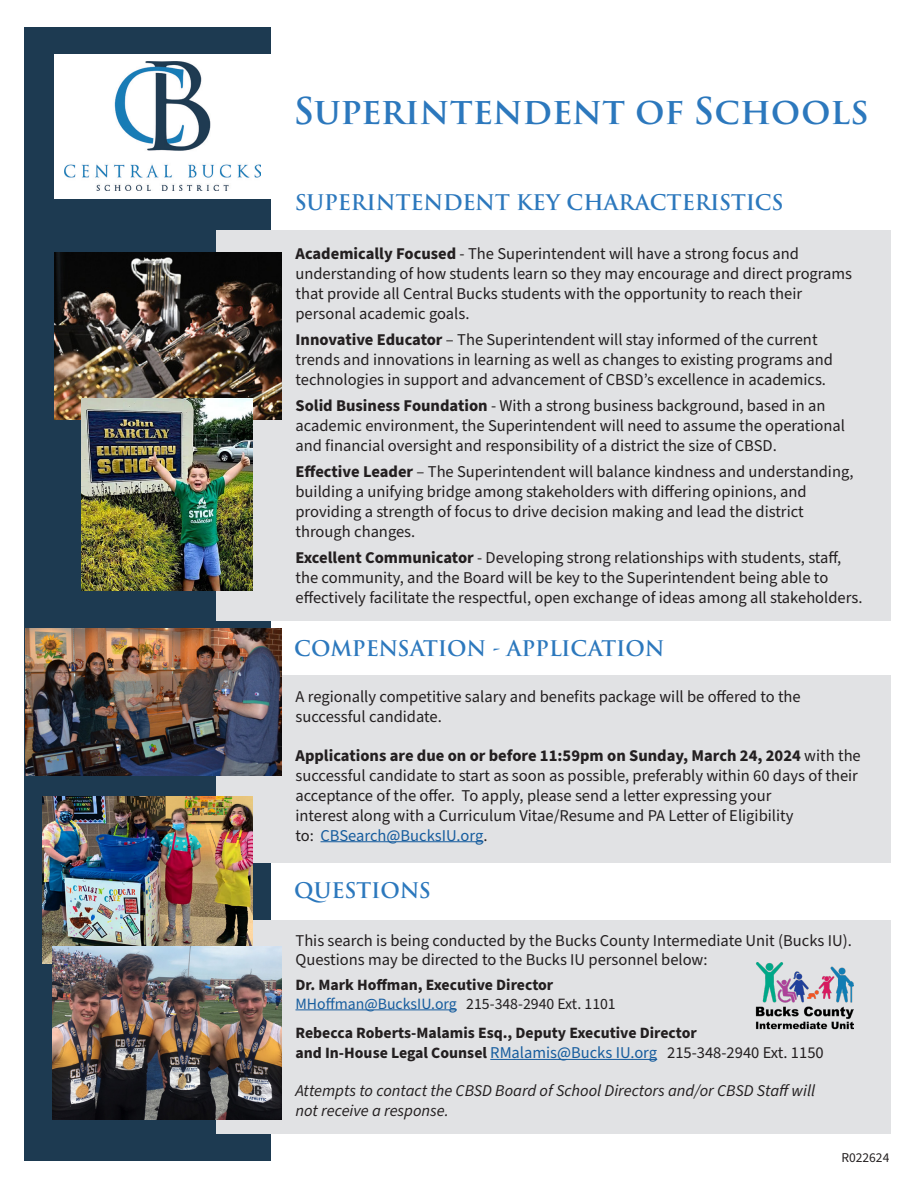
<style>
.page{position:relative;width:918px;height:1188px;background:#fff}
.page>*{position:absolute;margin:0;border:0;box-sizing:border-box;transform-origin:0 0}
.t1{font:600 36px "Trajan Pro 3";letter-spacing:-.01em;color:#2c78bd}
.t2{font:600 21px "Trajan Pro 3";letter-spacing:-.005em;color:#2c78bd}
.t3{font:16.5px/19.8px "Source Sans Pro";color:#231f20}
.t4{font:italic 16.5px/19.8px "Source Sans Pro";color:#231f20}
.t5{font:700 15.75px/18.9px "Source Sans Pro";color:#231f20}
.t6{font:13.5px "Source Sans Pro";color:#231f20}
.s1{font-weight:700}
.s2{color:#175d9e}
.s3{font-weight:400;color:#175d9e}
.s4{font-weight:400}
.s5{font-weight:400;font-size:16.5px;color:#175d9e}
.s6{font-weight:400;font-size:16.5px}
</style>
<div class="page">
<div style="left:25px;top:27px;width:246px;height:1134px;background:#1d3a51"></div>
<div style="left:216px;top:675px;width:675px;height:188px;background:#e1e2e4"></div>
<div style="left:216px;top:920px;width:675px;height:214px;background:#e1e2e4"></div>
<div style="left:216px;top:231px;width:675px;height:390px;background:#e1e2e4"></div>
<div style="left:54px;top:54px;width:218px;height:144px;background:#fff"></div>
<img style="left:64px;top:62px;width:197px;height:128px">
<hr style="left:321px;top:841px;width:162px;height:1px;background:#175d9e">
<hr style="left:296px;top:1009px;width:161px;height:1px;background:#175d9e">
<hr style="left:490px;top:1059px;width:167px;height:1px;background:#175d9e">
<img style="left:54px;top:252px;width:228px;height:168px">
<img style="left:81px;top:399px;width:172px;height:191px">
<img style="left:26px;top:629px;width:256px;height:147px">
<img style="left:42px;top:796px;width:211px;height:167px">
<img style="left:52px;top:947px;width:229px;height:172px">
<img style="left:756px;top:963px;width:98px;height:67px">
<p class="t1" style="left:294px;top:85px;width:576px">Superintendent of Schools</p>
<p class="t2" style="left:295px;top:188px;width:490px">SUPERINTENDENT KEY CHARACTERISTICS</p>
<p class="t3" style="left:296px;top:244px;width:558px"><span class="s1">Academically Focused</span> - The Superintendent will have a strong focus and understanding of how students learn so they may encourage and direct programs that provide all Central Bucks students with the opportunity to reach their personal academic goals.</p>
<p class="t3" style="left:296px;top:330px;width:539px"><span class="s1">Innovative Educator</span> – The Superintendent will stay informed of the current trends and innovations in learning as well as changes to existing programs and technologies in support and advancement of CBSD’s excellence in academics.</p>
<p class="t3" style="left:296px;top:396px;width:551px"><span class="s1">Solid Business Foundation</span> - With a strong business background, based in an academic environment, the Superintendent will need to assume the operational and financial oversight and responsibility of a district the size of CBSD.</p>
<p class="t3" style="left:296px;top:463px;width:559px"><span class="s1">Effective Leader</span> – The Superintendent will balance kindness and understanding, building a unifying bridge among stakeholders with differing opinions, and providing a strength of focus to drive decision making and lead the district through changes.</p>
<p class="t3" style="left:296px;top:549px;width:569px"><span class="s1">Excellent Communicator</span> - Developing strong relationships with students, staff, the community, and the Board will be key to the Superintendent being able to effectively facilitate the respectful, open exchange of ideas among all stakeholders.</p>
<p class="t2" style="left:294px;top:634px;width:372px">COMPENSATION - APPLICATION</p>
<p class="t3" style="left:296px;top:687px;width:507px">A regionally competitive salary and benefits package will be offered to the successful candidate.</p>
<p class="t3" style="left:296px;top:746px;width:567px"><span class="s1">Applications are due on or before 11:59pm on Sunday, March 24, 2024</span> with the successful candidate to start as soon as possible, preferably within 60 days of their acceptance of the offer. To apply, please send a letter expressing your<br>interest along with a Curriculum Vitae/Resume and PA Letter of Eligibility<br>to: <span class="s2">CBSearch@BucksIU.org</span>.</p>
<p class="t2" style="left:294px;top:875px;width:138px">QUESTIONS</p>
<p class="t3" style="left:296px;top:931px;width:558px">This search is being conducted by the Bucks County Intermediate Unit (Bucks IU).<br>Questions may be directed to the Bucks IU personnel below:</p>
<p class="t5" style="left:296px;top:976px;width:322px">Dr. Mark Hoffman, Executive Director<br><span class="s3">MHoffman@BucksIU.org</span> <span class="s4">215-348-2940 Ext. 1101</span></p>
<p class="t5" style="left:296px;top:1024px;width:530px;line-height:19.8px">Rebecca Roberts-Malamis Esq., Deputy Executive Director<br>and In-House Legal Counsel <span class="s5">RMalamis@Bucks IU.org</span> <span class="s6">215-348-2940 Ext. 1150</span></p>
<p class="t4" style="left:295px;top:1081px;width:521px">Attempts to contact the CBSD Board of School Directors and/or CBSD Staff will not receive a response.</p>
<p class="t6" style="left:841px;top:1148px;width:49px">R022624</p>
</div>
